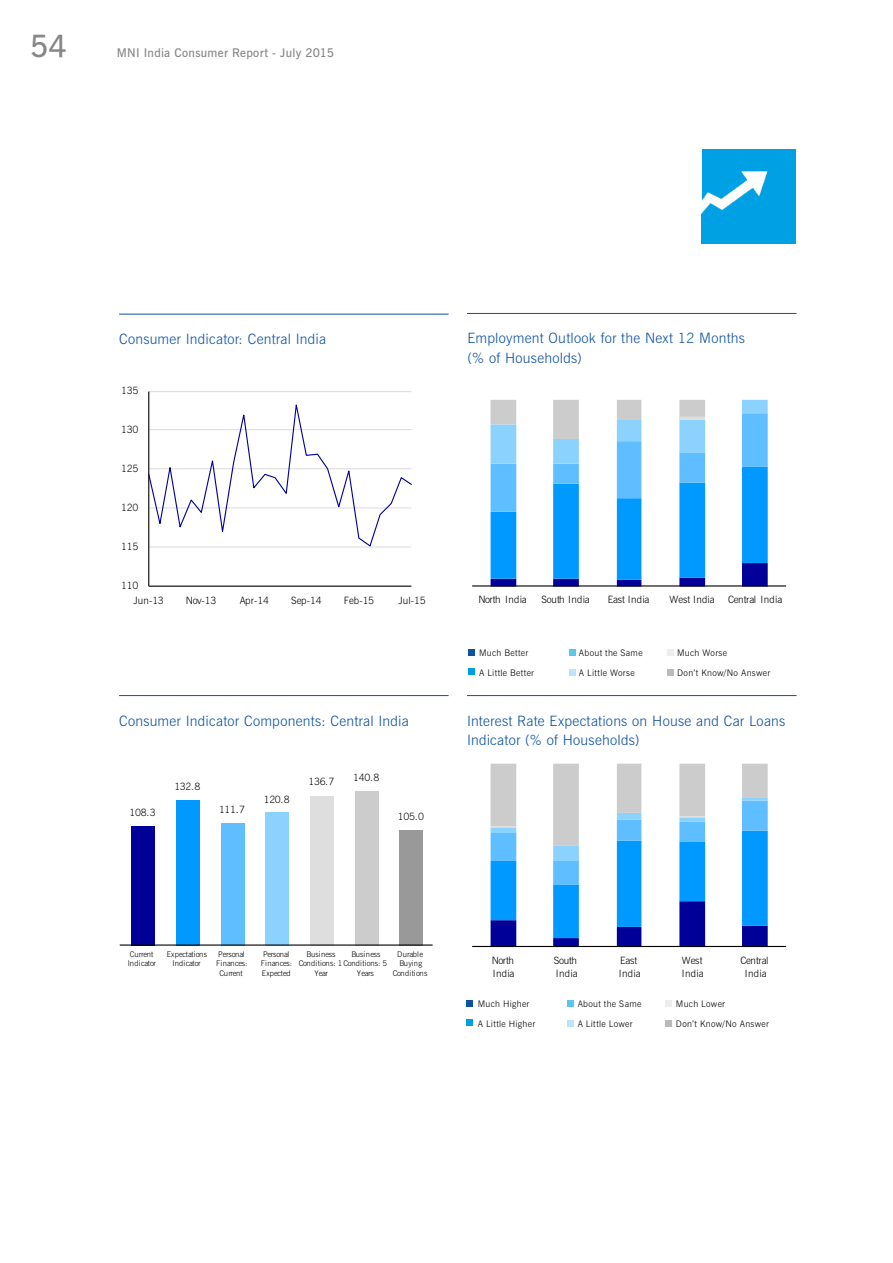
<style>
.page{position:relative;width:893px;height:1263px;background:#fff}
.page>*{position:absolute;margin:0;border:0;box-sizing:border-box;transform-origin:0 0}
.t1{font:30.75px "News Gothic Dm BT";color:#878787}
.t2{font:14.25px/19.5px "News Gothic Lt BT";letter-spacing:.015em;color:#0d52a0}
.t3{font:12px "News Gothic Dm BT";letter-spacing:.02em;color:#878787}
.t4{font:10.05px/13.4px "News Gothic Lt BT";letter-spacing:-.02em;color:#000}
.t5{font:10.05px/13.4px "News Gothic Lt BT";letter-spacing:.01em;color:#000}
.t6{font:9px/19.5px "News Gothic Lt BT";letter-spacing:.035em;color:#000}
.t7{font:7.8px/9px "News Gothic Lt BT";letter-spacing:.005em;color:#000}
.t8{font:7.8px/9px "News Gothic Lt BT";letter-spacing:.025em;color:#000}
.t9{font:7.8px/9px "News Gothic Lt BT";letter-spacing:-.02em;color:#000}
.t10{font:7.8px "News Gothic Lt BT";letter-spacing:-.025em;color:#000}
</style>
<div class="page">
<svg style="left:491px;top:400px;width:277px;height:185px"></svg>
<hr style="left:472px;top:585px;width:314px;height:1px;background:#000">
<hr style="left:467px;top:313px;width:329px;height:1px;background:#0d52a0">
<svg style="left:491px;top:764px;width:277px;height:182px"></svg>
<hr style="left:472px;top:946px;width:314px;height:1px;background:#000">
<hr style="left:467px;top:695px;width:329px;height:1px;background:#0d52a0">
<svg style="left:468px;top:669px;width:6px;height:6px"></svg>
<svg style="left:468px;top:649px;width:6px;height:6px"></svg>
<div style="left:569px;top:649px;width:6px;height:7px;background:#5bc5f2"></div>
<svg style="left:569px;top:669px;width:6px;height:6px"></svg>
<svg style="left:667px;top:669px;width:6px;height:6px"></svg>
<div style="left:667px;top:649px;width:6px;height:7px;background:#ededed"></div>
<img style="left:701px;top:149px;width:94px;height:94px">
<div style="left:131px;top:826px;width:24px;height:120px;background:#009"></div>
<div style="left:176px;top:800px;width:24px;height:146px;background:#09f"></div>
<div style="left:221px;top:823px;width:23px;height:123px;background:#5fbeff"></div>
<div style="left:266px;top:812px;width:23px;height:134px;background:#8cd2ff"></div>
<div style="left:310px;top:796px;width:24px;height:150px;background:#dedede"></div>
<div style="left:355px;top:791px;width:23px;height:155px;background:#ccc"></div>
<div style="left:400px;top:830px;width:23px;height:116px;background:#999"></div>
<hr style="left:120px;top:944px;width:313px;height:2px;background:#000">
<hr style="left:119px;top:695px;width:330px;height:1px;background:#0d52a0">
<hr style="left:149px;top:391px;width:262px;height:1px;background:#dedede">
<hr style="left:148px;top:392px;width:1px;height:194px;background:#000">
<hr style="left:149px;top:586px;width:262px;height:1px;background:#000">
<svg style="left:149px;top:398px;width:263px;height:150px"></svg>
<hr style="left:119px;top:314px;width:330px;height:1px;background:#0d52a0">
<svg style="left:467px;top:1020px;width:6px;height:6px"></svg>
<svg style="left:467px;top:1000px;width:6px;height:6px"></svg>
<div style="left:568px;top:1000px;width:6px;height:7px;background:#5bc5f2"></div>
<svg style="left:568px;top:1020px;width:6px;height:6px"></svg>
<svg style="left:666px;top:1020px;width:6px;height:6px"></svg>
<div style="left:666px;top:1000px;width:6px;height:7px;background:#ededed"></div>
<h1 class="t1" style="left:30px;top:25px;width:39px">54</h1>
<p class="t3" style="left:117px;top:44px;width:219px">MNI India Consumer Report - July 2015</p>
<p class="t2" style="left:119px;top:330px;width:209px">Consumer Indicator: Central India</p>
<p class="t4" style="left:121px;top:383px;width:19px">135</p>
<p class="t4" style="left:121px;top:423px;width:19px">130</p>
<p class="t4" style="left:121px;top:462px;width:19px">125</p>
<p class="t4" style="left:121px;top:501px;width:19px">120</p>
<p class="t4" style="left:121px;top:540px;width:19px">115</p>
<p class="t4" style="left:121px;top:579px;width:19px">110</p>
<p class="t4" style="left:133px;top:593px;width:32px">Jun-13</p>
<p class="t4" style="left:186px;top:593px;width:32px">Nov-13</p>
<p class="t4" style="left:240px;top:593px;width:31px">Apr-14</p>
<p class="t4" style="left:291px;top:593px;width:32px">Sep-14</p>
<p class="t4" style="left:344px;top:593px;width:32px">Feb-15</p>
<p class="t4" style="left:398px;top:593px;width:29px">Jul-15</p>
<p class="t2" style="left:119px;top:711px;width:291px">Consumer Indicator Components: Central India</p>
<p class="t4" style="left:130px;top:806px;width:28px">108.3</p>
<p class="t4" style="left:174px;top:779px;width:28px">132.8</p>
<p class="t4" style="left:219px;top:802px;width:28px">111.7</p>
<p class="t4" style="left:264px;top:792px;width:28px">120.8</p>
<p class="t4" style="left:308px;top:775px;width:28px">136.7</p>
<p class="t4" style="left:353px;top:771px;width:28px">140.8</p>
<p class="t4" style="left:398px;top:810px;width:28px">105.0</p>
<p class="t2" style="left:467px;top:329px;width:279px">Employment Outlook for the Next 12 Months (% of Households)</p>
<p class="t4" style="left:478px;top:593px;width:50px">North India</p>
<p class="t5" style="left:541px;top:593px;width:50px">South India</p>
<p class="t5" style="left:608px;top:593px;width:43px">East India</p>
<p class="t5" style="left:670px;top:593px;width:47px">West India</p>
<p class="t4" style="left:728px;top:593px;width:56px">Central India</p>
<p class="t6" style="left:479px;top:643px;width:57px">Much Better<br>A Little Better</p>
<p class="t6" style="left:579px;top:643px;width:65px">About the Same<br>A Little Worse</p>
<p class="t6" style="left:677px;top:643px;width:95px">Much Worse<br>Don’t Know/No Answer</p>
<p class="t2" style="left:467px;top:711px;width:320px">Interest Rate Expectations on House and Car Loans<br>Indicator (% of Households)</p>
<p class="t7" style="left:128px;top:950px;width:30px">Current<br>Indicator</p>
<p class="t7" style="left:167px;top:950px;width:42px;text-align:center">Expectations<br>Indicator</p>
<p class="t9" style="left:216px;top:950px;width:33px">Personal<br>Finances:</p>
<p class="t10" style="left:219px;top:969px;width:25px">Current</p>
<p class="t9" style="left:261px;top:950px;width:33px">Personal<br>Finances:</p>
<p class="t7" style="left:262px;top:969px;width:30px">Expected</p>
<p class="t8" style="left:299px;top:950px;width:90px;text-indent:8px">Business<br>Conditions: 1Conditions: 5</p>
<p class="t7" style="left:314px;top:969px;width:15px">Year</p>
<p class="t7" style="left:351px;top:950px;width:31px">Business</p>
<p class="t7" style="left:357px;top:969px;width:18px">Years</p>
<p class="t8" style="left:397px;top:950px;width:28px">Durable<br>Buying</p>
<p class="t8" style="left:393px;top:969px;width:36px">Conditions</p>
<p class="t4" style="left:492px;top:954px;width:24px">North<br>India</p>
<p class="t5" style="left:554px;top:954px;width:26px">South<br>India</p>
<p class="t5" style="left:619px;top:954px;width:23px">East<br>India</p>
<p class="t5" style="left:682px;top:954px;width:23px">West<br>India</p>
<p class="t4" style="left:740px;top:954px;width:30px;text-align:center">Central<br>India</p>
<p class="t6" style="left:478px;top:994px;width:59px">Much Higher<br>A Little Higher</p>
<p class="t6" style="left:578px;top:994px;width:65px">About the Same<br>A Little Lower</p>
<p class="t6" style="left:676px;top:994px;width:95px">Much Lower<br>Don’t Know/No Answer</p>
</div>
